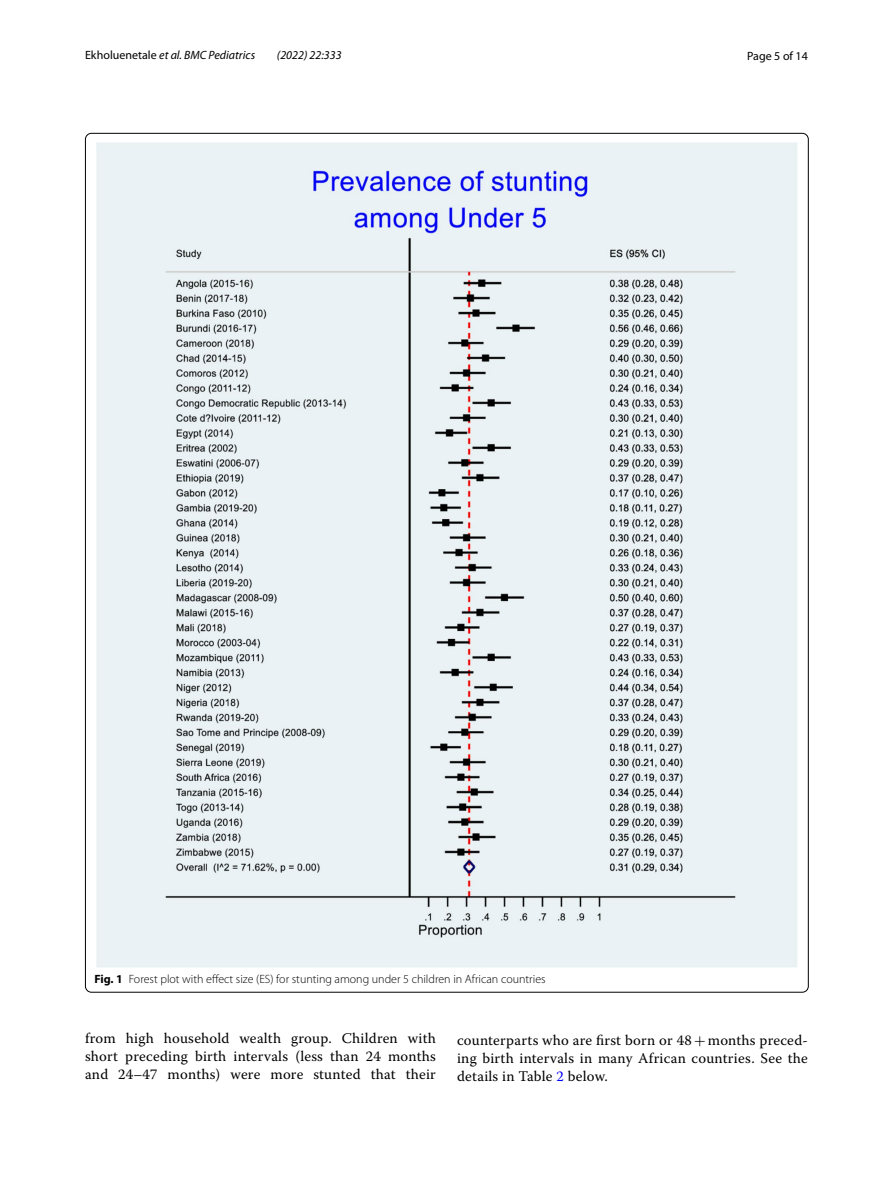
<style>
.page{position:relative;width:893px;height:1187px;background:#fff}
.page>*{position:absolute;margin:0;border:0;box-sizing:border-box;transform-origin:0 0}
.t1{font:14.7px/18px "Warnock Pro";letter-spacing:.015em;color:#000;text-align:justify}
.t2{font:300 12px "Myriad Pro";color:#000}
.t3{font:italic 12px "Myriad Pro";color:#000}
.t4{font:12px "Myriad Pro";color:#000}
.s1{font-style:normal}
.s2{font-weight:700}
.s3{font-family:"MTSY"}
.s4{color:#00f}
</style>
<div class="page">
<img style="left:97px;top:142px;width:700px;height:825px">
<p class="t3" style="left:85px;top:48px;width:172px"><span class="s1">Ekholuenetale</span> et al. BMC Pediatrics</p>
<p class="t3" style="left:277px;top:48px;width:66px">(2022) 22:333</p>
<p class="t4" style="left:747px;top:48px;width:62px">Page 5 of 14</p>
<p class="t2" style="left:94px;top:972px;width:453px"><span class="s2">Fig. 1</span> Forest plot with effect size (ES) for stunting among under 5 children in African countries</p>
<p class="t1" style="left:85px;top:1029px;width:352px">from high household wealth group. Children with short preceding birth intervals (less than 24 months and 24–47 months) were more stunted that their</p>
<p class="t1" style="left:457px;top:1031px;width:352px">counterparts who are first born or 48<span class="s3">+</span> months preced&shy;ing birth intervals in many African countries. See the details in Table <span class="s4">2</span> below.</p>
</div>
